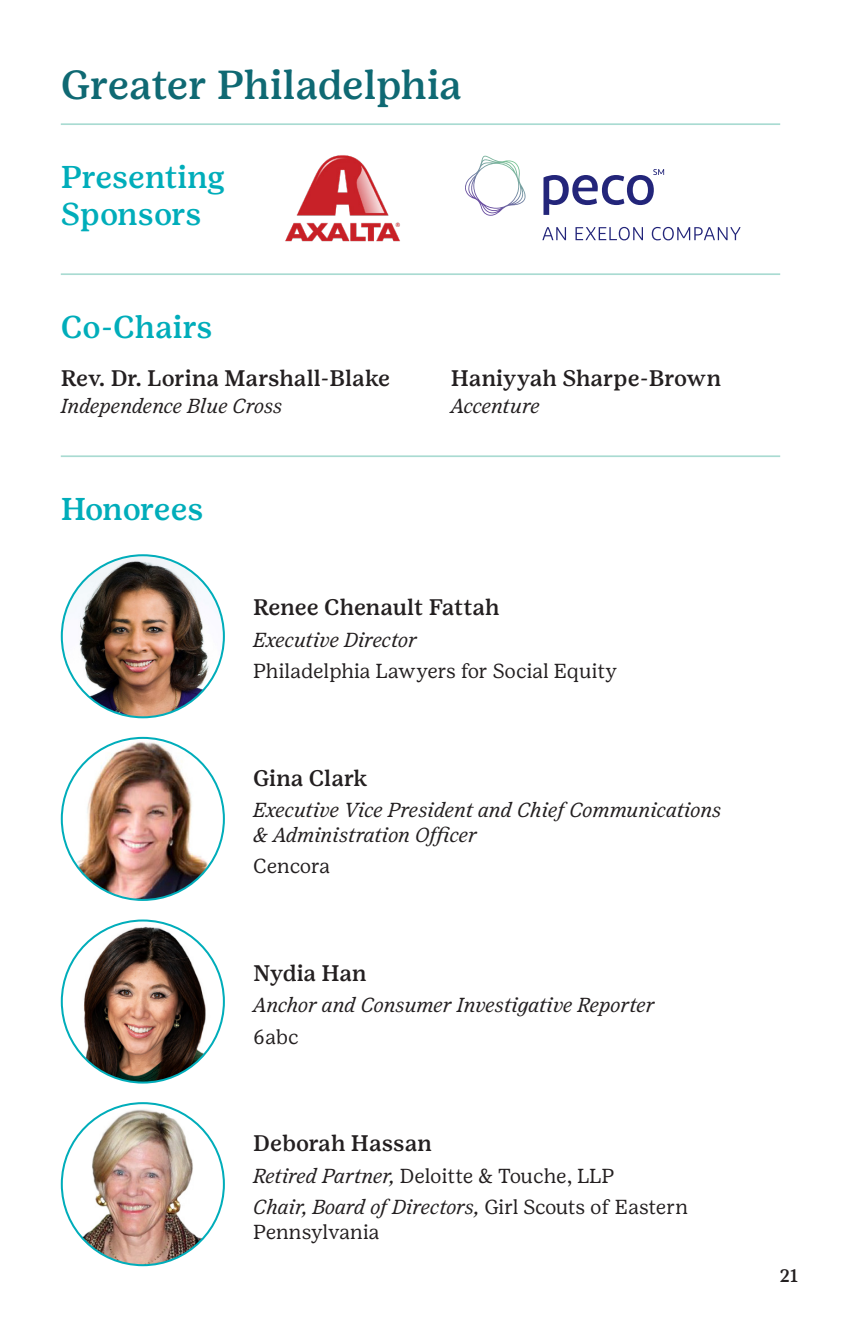
<style>
.page{position:relative;width:841px;height:1327px;background:#fff}
.page>*{position:absolute;margin:0;border:0;box-sizing:border-box;transform-origin:0 0}
.t1{font:500 40.5px "Girl Scout Text";letter-spacing:-.005em;color:#0f6973}
.t2{font:500 31.5px/37.8px "Girl Scout Text";color:#00adba}
.t3{font:500 31.5px "Girl Scout Text";letter-spacing:-.02em;color:#00adba}
.t4{font:500 22.5px "Girl Scout Text";color:#231f20}
.t5{font:italic 20.25px/24.3px "Girl Scout Text";color:#231f20}
.t6{font:20.25px/24.3px "Girl Scout Text";color:#231f20}
.t7{font:italic 20.25px "Girl Scout Text";letter-spacing:-.02em;color:#231f20}
.t8{font:500 18px "Girl Scout Text";color:#231f20}
.s1{font-style:italic}
</style>
<div class="page">
<img style="left:62px;top:555px;width:162px;height:162px;border-radius:81px">
<img style="left:62px;top:738px;width:162px;height:162px;border-radius:81px">
<img style="left:62px;top:920px;width:162px;height:162px;border-radius:81px">
<img style="left:62px;top:1103px;width:162px;height:162px;border-radius:81px">
<img style="left:285px;top:155px;width:115px;height:87px">
<svg style="left:542px;top:169px;width:198px;height:71px"></svg>
<svg style="left:465px;top:156px;width:60px;height:60px"></svg>
<hr style="left:61px;top:123px;width:719px;height:2px;background:#a9dbd2">
<hr style="left:61px;top:273px;width:719px;height:2px;background:#a9dbd2">
<hr style="left:61px;top:455px;width:719px;height:2px;background:#a9dbd2">
<p class="t1" style="left:61px;top:60px;width:402px">Greater Philadelphia</p>
<p class="t2" style="left:61px;top:157px;width:166px">Presenting<br>Sponsors</p>
<p class="t2" style="left:61px;top:308px;width:153px">Co-Chairs</p>
<p class="t4" style="left:61px;top:364px;width:331px">Rev. Dr. Lorina Marshall-Blake</p>
<p class="t5" style="left:61px;top:393px;width:223px">Independence Blue Cross</p>
<p class="t3" style="left:61px;top:490px;width:144px">Honorees</p>
<p class="t4" style="left:451px;top:364px;width:272px">Haniyyah Sharpe-Brown</p>
<p class="t7" style="left:451px;top:394px;width:90px">Accenture</p>
<p class="t4" style="left:253px;top:593px;width:248px">Renee Chenault Fattah</p>
<p class="t5" style="left:253px;top:627px;width:165px">Executive Director</p>
<p class="t6" style="left:253px;top:659px;width:365px">Philadelphia Lawyers for Social Equity</p>
<p class="t4" style="left:253px;top:764px;width:116px">Gina Clark</p>
<p class="t5" style="left:253px;top:798px;width:469px">Executive Vice President and Chief Communications &amp; Administration Officer</p>
<p class="t6" style="left:253px;top:853px;width:78px">Cencora</p>
<p class="t4" style="left:253px;top:959px;width:115px">Nydia Han</p>
<p class="t5" style="left:253px;top:992px;width:403px">Anchor and Consumer Investigative Reporter</p>
<p class="t6" style="left:253px;top:1024px;width:47px">6abc</p>
<p class="t4" style="left:253px;top:1129px;width:180px">Deborah Hassan</p>
<p class="t6" style="left:253px;top:1163px;width:362px"><span class="s1">Retired Partner,</span> Deloitte &amp; Touche, LLP</p>
<p class="t6" style="left:253px;top:1194px;width:436px"><span class="s1">Chair, Board of Directors,</span> Girl Scouts of Eastern<br>Pennsylvania</p>
<p class="t8" style="left:779px;top:1264px;width:20px">21</p>
</div>
